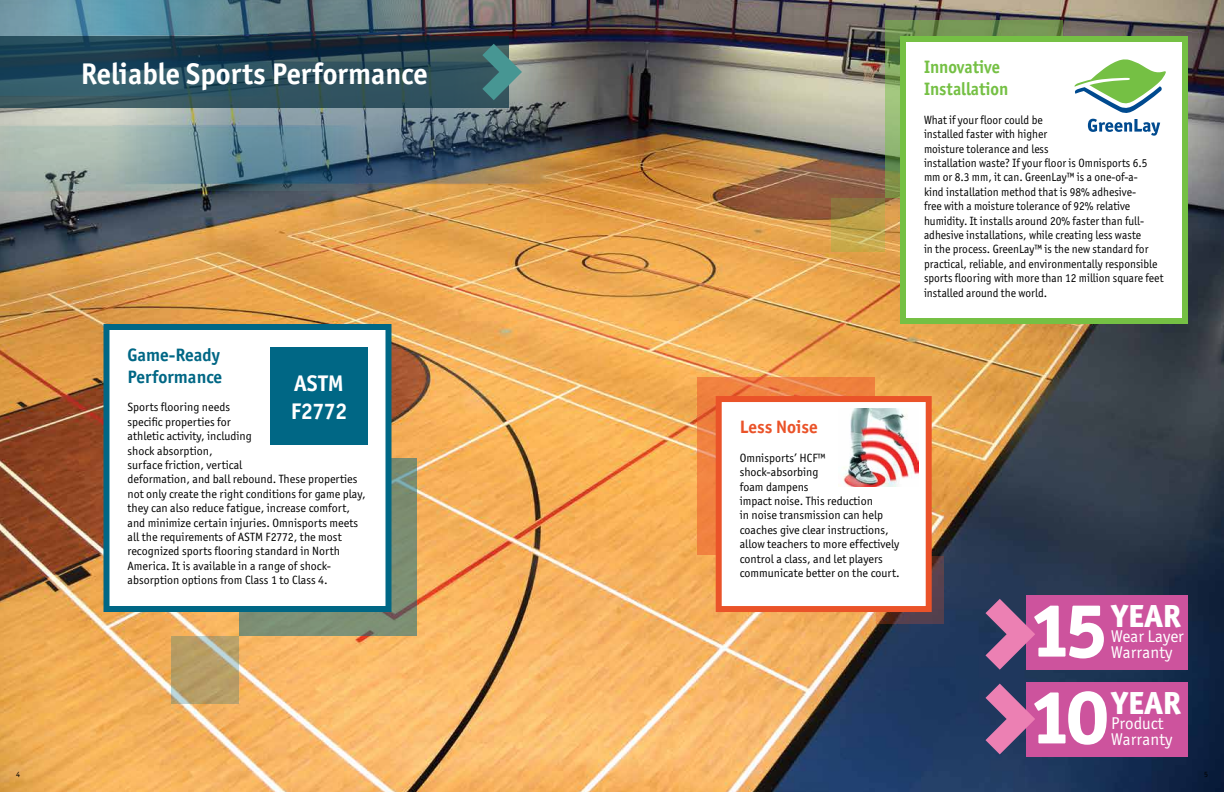
<style>
.page{position:relative;width:1224px;height:792px;background:#fff}
.page>*{position:absolute;margin:0;border:0;box-sizing:border-box;transform-origin:0 0}
.t1{font:800 76.2px "Officina San ITC";color:#fff}
.t2{font:800 32px "Officina San ITC";color:#fff}
.t3{font:700 30px "Officina San ITC";color:#fff}
.t4{font:700 22.7px/27.2px "Officina San ITC";color:#fff}
.t5{font:700 18px/21.6px "Officina San ITC";color:#75c044;scale:.95 1}
.t6{font:700 18px/21.6px "Officina San ITC";color:#006785}
.t7{font:700 18px "Officina San ITC";color:#ea5329}
.t8{font:17.1px/15.7px "Officina San ITC";color:#fff}
.t9{font:12px/14.4px "Officina San ITC";color:#000}
.t10{font:12px/14.4px "Officina San ITC";color:#000;scale:.95 1}
.t11{font:8px "Officina San ITC";color:#000}
</style>
<div class="page">
<img style="left:0;top:0;width:1224px;height:792px">
<img style="left:0;top:0;width:610px;height:273px">
<svg style="left:885px;top:20px;width:178px;height:178px;background:#789958"></svg>
<svg style="left:697px;top:377px;width:178px;height:178px;background:#ee8041"></svg>
<svg style="left:240px;top:458px;width:177px;height:178px;background:#7b8c73"></svg>
<svg style="left:831px;top:198px;width:53px;height:53px;background:#b29748"></svg>
<svg style="left:876px;top:556px;width:67px;height:67px"></svg>
<svg style="left:171px;top:636px;width:67px;height:68px;background:#b6a16f"></svg>
<div style="left:106px;top:327px;width:282px;height:282px;background:#fff"></div>
<div style="left:104px;top:324px;width:288px;height:288px;border:6px solid #006785"></div>
<div style="left:903px;top:39px;width:282px;height:282px;background:#fff"></div>
<div style="left:900px;top:36px;width:288px;height:288px;border:6px solid #75c044"></div>
<div style="left:1026px;top:595px;width:162px;height:75px;background:#cd539d"></div>
<div style="left:1026px;top:682px;width:162px;height:74px;background:#cd539d"></div>
<svg style="left:986px;top:684px;width:49px;height:70px"></svg>
<svg style="left:986px;top:599px;width:49px;height:71px"></svg>
<div style="left:719px;top:399px;width:210px;height:210px;background:#fff"></div>
<div style="left:716px;top:396px;width:216px;height:216px;border:6px solid #ea5329"></div>
<img style="left:838px;top:409px;width:80px;height:77px">
<svg style="left:0;top:36px;width:508px;height:72px;background:#284957"></svg>
<svg style="left:482px;top:44px;width:40px;height:56px;background:#5a8886"></svg>
<svg style="left:1075px;top:59px;width:91px;height:77px"></svg>
<div style="left:270px;top:347px;width:98px;height:98px;background:#006785"></div>
<h3 class="t3" style="left:81px;top:55px;width:348px">Reliable Sports Performance</h3>
<h3 class="t6" style="left:128px;top:344px;width:96px">Game-Ready<br>Performance</h3>
<p class="t9" style="left:128px;top:400px;width:240px">Sports flooring needs<br>specific properties for<br>athletic activity, including<br>shock absorption,<br>surface friction, vertical<br>deformation, and ball rebound. These properties not only create the right conditions for game play, they can also reduce fatigue, increase comfort, and minimize certain injuries. Omnisports meets all the requirements of ASTM F2772, the most recognized sports flooring standard in North America. It is available in a range of shock&shy;absorption options from Class 1 to Class 4.</p>
<h3 class="t4" style="left:291px;top:370px;width:58px">ASTM<br>F2772</h3>
<h3 class="t5" style="left:924px;top:56px;width:90px">Innovative<br>Installation</h3>
<p class="t10" style="left:924px;top:112px;width:254px">What if your floor could be<br>installed faster with higher<br>moisture tolerance and less<br>installation waste? If your floor is Omnisports 6.5 mm or 8.3 mm, it can. GreenLay™ is a one-of-a-<br>kind installation method that is 98% adhesive-<br>free with a moisture tolerance of 92% relative humidity. It installs around 20% faster than full&shy;adhesive installations, while creating less waste<br>in the process. GreenLay™ is the new standard for practical, reliable, and environmentally responsible sports flooring with more than 12 million square feet installed around the world.</p>
<h3 class="t7" style="left:740px;top:416px;width:79px">Less Noise</h3>
<p class="t9" style="left:740px;top:451px;width:161px">Omnisports’ HCF™ shock-absorbing<br>foam dampens<br>impact noise. This reduction<br>in noise transmission can help coaches give clear instructions, allow teachers to more effectively control a class, and let players communicate better on the court.</p>
<h2 class="t2" style="left:1111px;top:596px;width:72px">YEAR</h2>
<h1 class="t1" style="left:1030px;top:582px;width:78px">15</h1>
<h3 class="t8" style="left:1111px;top:629px;width:74px">Wear Layer<br>Warranty</h3>
<h1 class="t1" style="left:1030px;top:669px;width:80px">10</h1>
<h2 class="t2" style="left:1111px;top:682px;width:72px">YEAR</h2>
<h3 class="t8" style="left:1111px;top:715px;width:63px">Product<br>Warranty</h3>
<p class="t11" style="left:16px;top:770px;width:5px">4</p>
<p class="t11" style="left:1204px;top:770px;width:5px">5</p>
</div>
